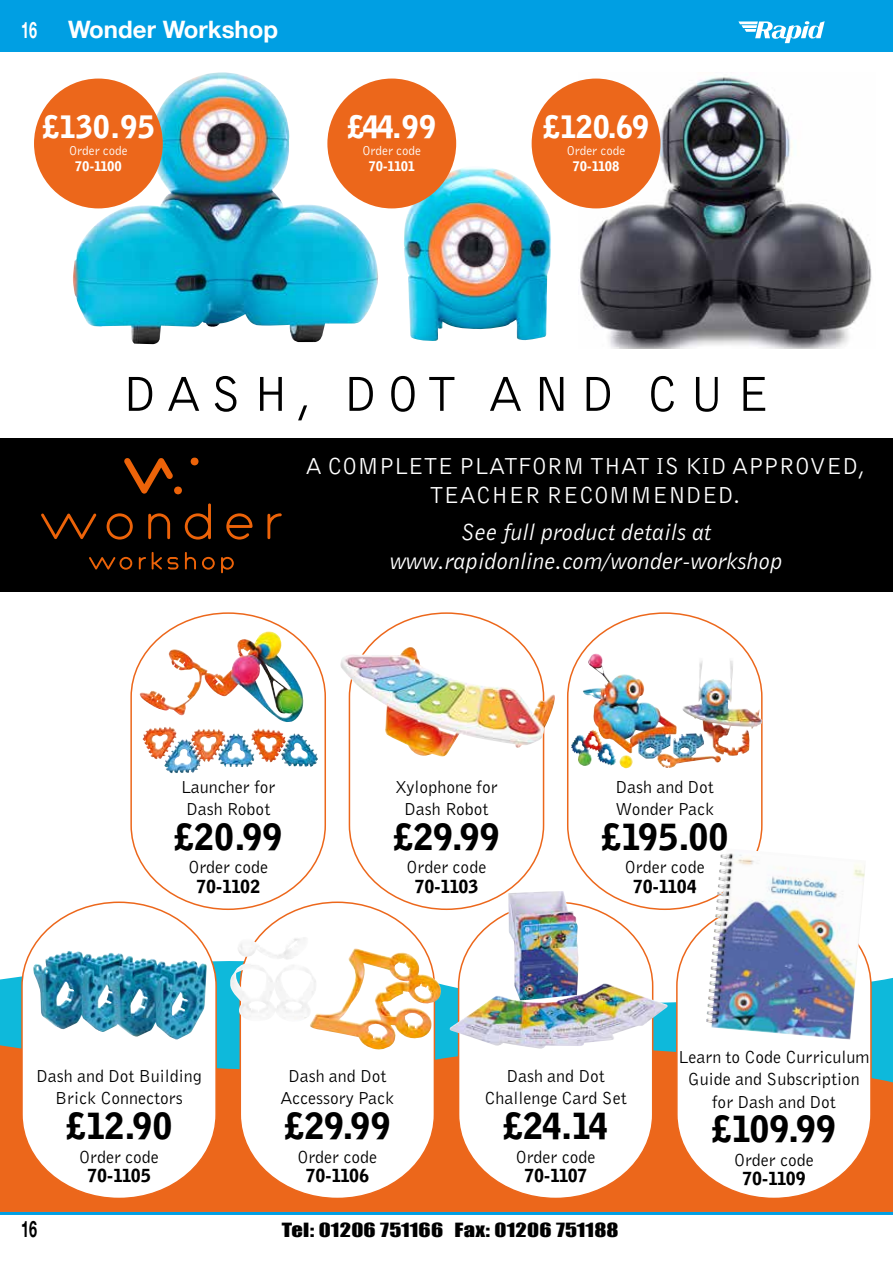
<style>
.page{position:relative;width:893px;height:1263px;background:#fff}
.page>*{position:absolute;margin:0;border:0;box-sizing:border-box;transform-origin:0 0}
.t1{font:51px "Bell Gothic";letter-spacing:.21em;color:#000}
.t2{font:900 36px "Bell Gothic";color:#000}
.t3{font:900 30.9px "Bell Gothic";letter-spacing:-.01em;color:#fff}
.t4{font:italic 24px/28.8px "Bell Gothic";color:#fff;text-align:center}
.t5{font:24px/28.8px "Bell Gothic";letter-spacing:.01em;color:#fff;text-align:center}
.t6{font:700 24px "Helvetica Neue";color:#fff}
.t7{font:700 22.5px "Helvetica Neue";color:#fff;scale:.64 1}
.t8{font:700 22.5px "Helvetica Neue";color:#000;scale:.64 1}
.t9{font:18px/22.5px "Bell Gothic";color:#000;text-align:center}
.t10{font:900 18px "Bell Gothic";letter-spacing:-.045em;color:#000}
.t11{font:18px "Impact";letter-spacing:.01em;color:#000;scale:1.25 1}
.t12{font:13.2px "Bell Gothic";color:#fff}
.t13{font:900 13.2px "Bell Gothic";letter-spacing:-.04em;color:#fff}
</style>
<div class="page">
<div style="left:0;top:438px;width:893px;height:153px;background:#000"></div>
<img style="left:579px;top:76px;width:293px;height:272px">
<div style="left:0;top:0;width:893px;height:51px;background:#009fe3"></div>
<svg style="left:738px;top:21px;width:87px;height:22px"></svg>
<svg style="left:0;top:961px;width:893px;height:64px;fill:#0eb9db"></svg>
<svg style="left:0;top:1025px;width:893px;height:187px;background:#d46f2f"></svg>
<hr style="left:0;top:1212px;width:893px;height:3px;background:#009fe3">
<svg style="left:21px;top:901px;width:197px;height:299px"></svg>
<svg style="left:239px;top:901px;width:197px;height:299px"></svg>
<svg style="left:130px;top:612px;width:197px;height:299px"></svg>
<img style="left:139px;top:631px;width:166px;height:93px">
<svg style="left:457px;top:1049px;width:197px;height:151px"></svg>
<svg style="left:348px;top:612px;width:197px;height:299px"></svg>
<svg style="left:675px;top:901px;width:197px;height:299px"></svg>
<svg style="left:567px;top:612px;width:196px;height:299px"></svg>
<img style="left:340px;top:647px;width:215px;height:111px">
<img style="left:582px;top:653px;width:139px;height:115px">
<img style="left:33px;top:951px;width:174px;height:89px">
<img style="left:237px;top:937px;width:206px;height:114px">
<img style="left:448px;top:891px;width:220px;height:158px">
<img style="left:709px;top:854px;width:17px;height:131px">
<div style="left:532px;top:79px;width:128px;height:129px;background:#ec671b;border-radius:50%"></div>
<img style="left:402px;top:166px;width:149px;height:175px">
<div style="left:327px;top:79px;width:129px;height:129px;background:#ec671b;border-radius:50%"></div>
<img style="left:73px;top:72px;width:307px;height:272px">
<div style="left:34px;top:79px;width:129px;height:129px;background:#ec671b;border-radius:50%"></div>
<svg style="left:191px;top:458px;width:8px;height:7px"></svg>
<svg style="left:124px;top:458px;width:58px;height:36px"></svg>
<svg style="left:41px;top:513px;width:55px;height:26px"></svg>
<svg style="left:107px;top:513px;width:26px;height:27px"></svg>
<svg style="left:226px;top:513px;width:27px;height:27px"></svg>
<svg style="left:148px;top:513px;width:22px;height:26px"></svg>
<svg style="left:267px;top:513px;width:15px;height:26px"></svg>
<svg style="left:185px;top:503px;width:26px;height:37px"></svg>
<svg style="left:185px;top:552px;width:11px;height:17px"></svg>
<svg style="left:89px;top:557px;width:43px;height:13px"></svg>
<svg style="left:202px;top:557px;width:13px;height:13px"></svg>
<svg style="left:221px;top:557px;width:13px;height:16px"></svg>
<svg style="left:139px;top:557px;width:7px;height:12px"></svg>
<svg style="left:152px;top:552px;width:26px;height:17px"></svg>
<hr style="left:892px;top:51px;width:1px;height:570px;background:#f08225">
<p class="t7" style="left:21px;top:13px;width:27px">16</p>
<h3 class="t6" style="left:68px;top:11px;width:212px">Wonder Workshop</h3>
<h3 class="t3" style="left:42px;top:107px;width:114px">£130.95</h3>
<p class="t12" style="left:69px;top:142px;width:60px">Order code</p>
<p class="t13" style="left:75px;top:158px;width:48px">70-1100</p>
<h3 class="t3" style="left:347px;top:107px;width:91px">£44.99</h3>
<p class="t12" style="left:362px;top:142px;width:60px">Order code</p>
<p class="t13" style="left:368px;top:158px;width:48px">70-1101</p>
<h3 class="t3" style="left:543px;top:107px;width:108px">£120.69</h3>
<p class="t12" style="left:567px;top:142px;width:60px">Order code</p>
<p class="t13" style="left:573px;top:158px;width:48px">70-1108</p>
<h1 class="t1" style="left:123px;top:361px;width:648px">DASH, DOT AND CUE</h1>
<h3 class="t5" style="left:306px;top:451px;width:560px">A COMPLETE PLATFORM THAT IS KID APPROVED,<br>TEACHER RECOMMENDED.</h3>
<h3 class="t4" style="left:389px;top:517px;width:394px">See full product details at www.rapidonline.com/wonder-workshop</h3>
<p class="t9" style="left:181px;top:775px;width:96px;text-align:left">Launcher for<br>Dash Robot</p>
<h2 class="t2" style="left:174px;top:813px;width:110px">£20.99</h2>
<p class="t9" style="left:188px;top:856px;width:81px">Order code</p>
<p class="t10" style="left:196px;top:875px;width:65px">70-1102</p>
<p class="t9" style="left:395px;top:775px;width:104px">Xylophone for<br>Dash Robot</p>
<h2 class="t2" style="left:393px;top:813px;width:108px">£29.99</h2>
<p class="t9" style="left:407px;top:856px;width:81px">Order code</p>
<p class="t10" style="left:415px;top:875px;width:65px">70-1103</p>
<p class="t9" style="left:615px;top:775px;width:100px;text-align:left">Dash and Dot<br>Wonder Pack</p>
<h2 class="t2" style="left:601px;top:813px;width:129px">£195.00</h2>
<p class="t9" style="left:625px;top:856px;width:81px">Order code</p>
<p class="t10" style="left:633px;top:875px;width:65px">70-1104</p>
<p class="t9" style="left:36px;top:1064px;width:167px">Dash and Dot Building<br>Brick Connectors</p>
<h2 class="t2" style="left:66px;top:1102px;width:108px">£12.90</h2>
<p class="t9" style="left:79px;top:1145px;width:81px">Order code</p>
<p class="t10" style="left:87px;top:1164px;width:65px">70-1105</p>
<p class="t9" style="left:280px;top:1064px;width:115px">Dash and Dot<br>Accessory Pack</p>
<h2 class="t2" style="left:284px;top:1102px;width:108px">£29.99</h2>
<p class="t9" style="left:297px;top:1145px;width:81px">Order code</p>
<p class="t10" style="left:305px;top:1164px;width:65px">70-1106</p>
<p class="t9" style="left:485px;top:1064px;width:144px">Dash and Dot<br>Challenge Card Set</p>
<h2 class="t2" style="left:503px;top:1102px;width:107px">£24.14</h2>
<p class="t9" style="left:516px;top:1145px;width:81px">Order code</p>
<p class="t10" style="left:524px;top:1164px;width:65px">70-1107</p>
<p class="t8" style="left:21px;top:1212px;width:27px">16</p>
<p class="t11" style="left:282px;top:1216px;width:271px">Tel: 01206 751166 Fax: 01206 751188</p>
<p class="t9" style="left:678px;top:1045px;width:193px">Learn to Code Curriculum<br>Guide and Subscription for Dash and Dot</p>
<h2 class="t2" style="left:712px;top:1106px;width:126px">£109.99</h2>
<p class="t9" style="left:734px;top:1148px;width:81px">Order code</p>
<p class="t10" style="left:742px;top:1167px;width:65px">70-1109</p>
</div>
